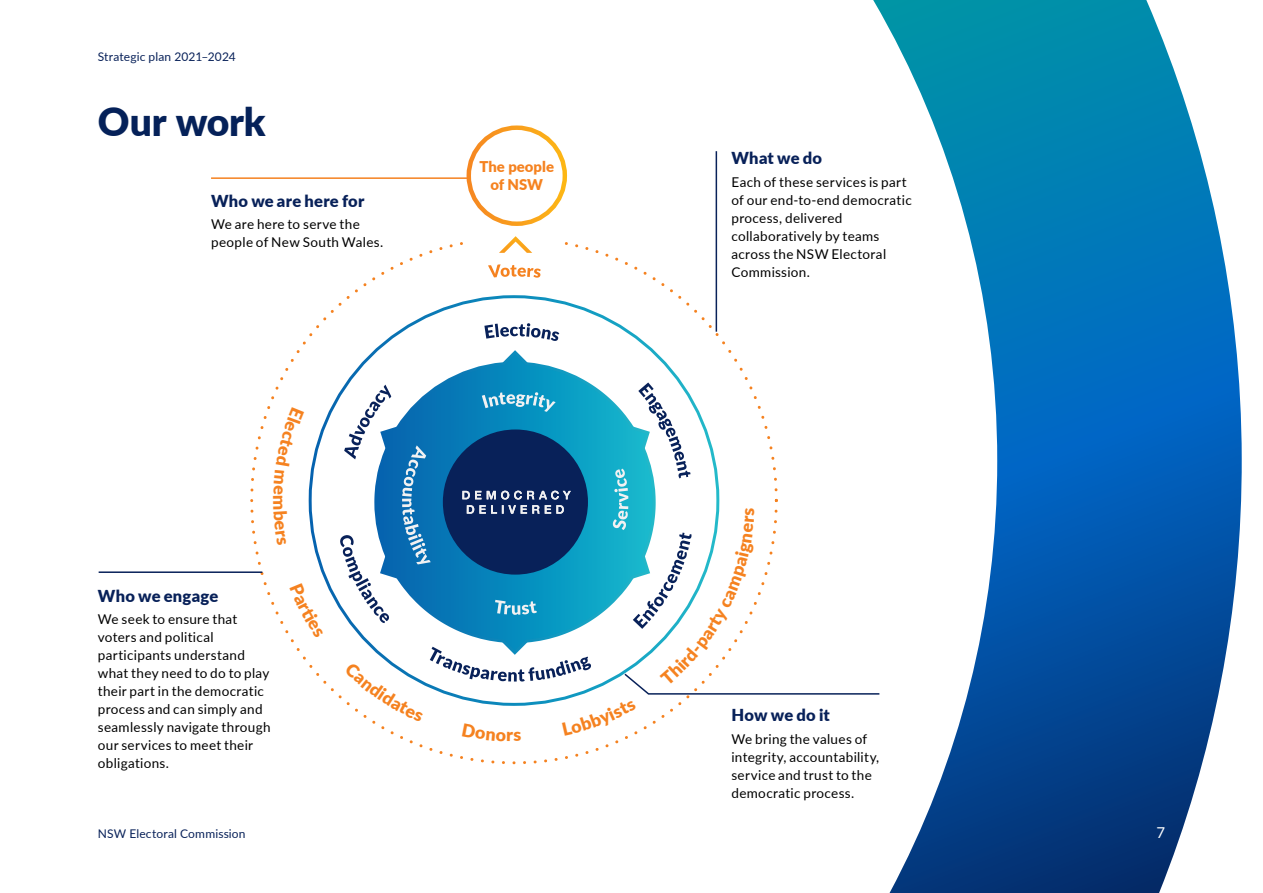
<style>
.page{position:relative;width:1263px;height:893px;background:#fff}
.page>*{position:absolute;margin:0;border:0;box-sizing:border-box;transform-origin:0 0}
.t1{font:900 39px "Lato";letter-spacing:-.005em;color:#052159}
.t2{font:900 16.5px "Lato";letter-spacing:.02em;color:#082159}
.t3{font:15px "Lato";color:#fff}
.t4{font:900 14.85px/17.9px "Lato";color:#f58220;text-align:center}
.t5{font:13.5px/18px "Lato";letter-spacing:.025em;color:#000}
.t6{font:12px "Lato";letter-spacing:.01em;color:#082159}
</style>
<div class="page">
<svg style="left:373px;top:348px;width:284px;height:34px"></svg>
<svg style="left:499px;top:236px;width:33px;height:17px"></svg>
<svg style="left:484px;top:323px;width:75px;height:18px"></svg>
<svg style="left:488px;top:264px;width:53px;height:14px"></svg>
<div style="left:466px;top:125px;width:101px;height:101px;border:4px solid #fff;border-radius:50%"></div>
<svg style="left:873px;top:0;width:369px;height:893px"></svg>
<hr style="left:211px;top:177px;width:256px;height:2px;background:#f58220">
<hr style="left:716px;top:151px;width:1px;height:181px;background:#082159">
<hr style="left:99px;top:571px;width:163px;height:2px;background:#082159">
<svg style="left:340px;top:382px;width:541px;height:359px"></svg>
<p class="t6" style="left:98px;top:48px;width:139px">Strategic plan 2021–2024</p>
<h1 class="t1" style="left:98px;top:93px;width:169px">Our work</h1>
<p class="t2" style="left:211px;top:188px;width:155px">Who we are here for</p>
<p class="t5" style="left:211px;top:214px;width:174px">We are here to serve the people of New South Wales.</p>
<p class="t4" style="left:479px;top:157px;width:76px">The people of NSW</p>
<p class="t2" style="left:98px;top:584px;width:122px">Who we engage</p>
<p class="t5" style="left:98px;top:610px;width:174px">We seek to ensure that voters and political participants understand what they need to do to play their part in the democratic process and can simply and seamlessly navigate through our services to meet their obligations.</p>
<p class="t6" style="left:98px;top:825px;width:149px">NSW Electoral Commission</p>
<p class="t2" style="left:731px;top:146px;width:92px">What we do</p>
<p class="t5" style="left:731px;top:172px;width:182px">Each of these services is part of our end-to-end democratic process, delivered collaboratively by teams across the NSW Electoral<br>Commission.</p>
<p class="t2" style="left:731px;top:703px;width:100px">How we do it</p>
<p class="t5" style="left:731px;top:729px;width:149px">We bring the values of integrity, accountability, service and trust to the democratic process.</p>
<p class="t3" style="left:1156px;top:821px;width:10px">7</p>
</div>
